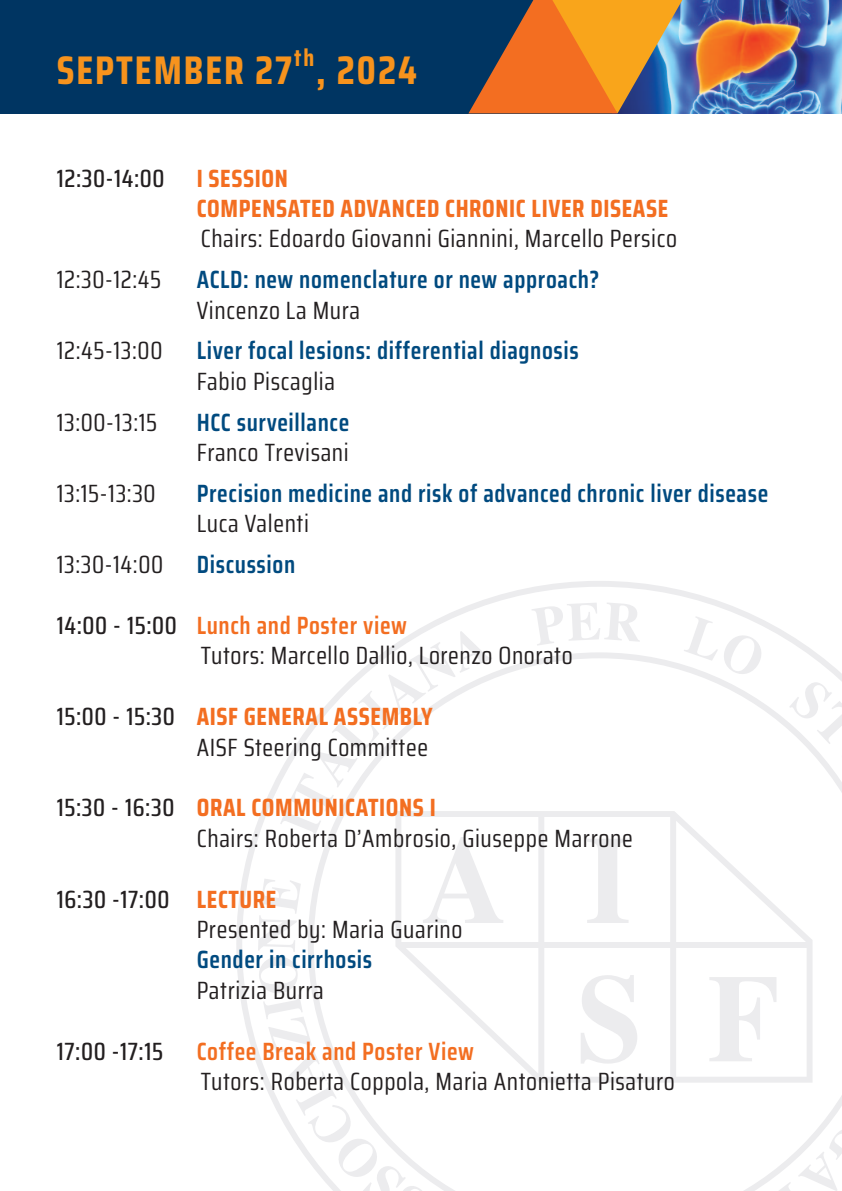
<style>
.page{position:relative;width:842px;height:1191px;background:#fff}
.page>*{position:absolute;margin:0;border:0;box-sizing:border-box;transform-origin:0 0}
.t1{font:700 40px "Saira Condensed";letter-spacing:.05em;color:#f7931d}
.t2{font:25px/30.4px "Saira Condensed";letter-spacing:.025em;color:#231f20}
.t3{font:600 25px "Saira Condensed";letter-spacing:.025em;color:#004a7f}
.t4{font:700 25px "Saira Condensed";letter-spacing:.025em;color:#f36e21}
.t5{font:600 25px "Saira Condensed";letter-spacing:.025em;color:#f36e21}
.t6{font:500 25px "Saira Condensed";letter-spacing:.025em;color:#231f20}
.t7{font:700 24px "Saira Condensed";color:#f7931d}
.s1{font-weight:500;color:#231f20}
.s2{font-weight:500}
.s3{font-weight:700;color:#f36e21}
</style>
<div class="page">
<div style="left:0;top:0;width:842px;height:113px;background:#003562"></div>
<img style="left:692px;top:0;width:150px;height:113px">
<svg style="left:468px;top:0;width:224px;height:113px;background:#b17845"></svg>
<svg style="left:236px;top:581px;width:579px;height:485px"></svg>
<svg style="left:531px;top:602px;width:109px;height:43px"></svg>
<svg style="left:684px;top:616px;width:80px;height:36px"></svg>
<svg style="left:503px;top:652px;width:339px;height:539px"></svg>
<svg style="left:258px;top:631px;width:245px;height:560px"></svg>
<svg style="left:587px;top:838px;width:41px;height:85px"></svg>
<svg style="left:581px;top:975px;width:56px;height:88px"></svg>
<svg style="left:709px;top:977px;width:67px;height:84px"></svg>
<p class="t1" style="left:57px;top:39px;width:237px">SEPTEMBER 27</p>
<p class="t7" style="left:294px;top:39px;width:22px">th</p>
<p class="t1" style="left:316px;top:39px;width:102px">, 2024</p>
<p class="t6" style="left:57px;top:158px;width:109px">12:30-14:00</p>
<p class="t4" style="left:197px;top:158px;width:93px">I SESSION</p>
<p class="t4" style="left:197px;top:188px;width:473px">COMPENSATED ADVANCED CHRONIC LIVER DISEASE</p>
<p class="t2" style="left:201px;top:223px;width:478px">Chairs: Edoardo Giovanni Giannini, Marcello Persico</p>
<p class="t2" style="left:57px;top:264px;width:106px">12:30-12:45</p>
<p class="t3" style="left:197px;top:260px;width:404px">ACLD: new nomenclature or new approach?</p>
<p class="t2" style="left:197px;top:295px;width:165px">Vincenzo La Mura</p>
<p class="t2" style="left:57px;top:335px;width:107px">12:45-13:00</p>
<p class="t3" style="left:197px;top:331px;width:384px">Liver focal lesions: differential diagnosis</p>
<p class="t2" style="left:197px;top:366px;width:140px">Fabio Piscaglia</p>
<p class="t2" style="left:57px;top:407px;width:102px">13:00-13:15</p>
<p class="t3" style="left:197px;top:402px;width:154px">HCC surveillance</p>
<p class="t2" style="left:197px;top:437px;width:154px">Franco Trevisani</p>
<p class="t2" style="left:57px;top:478px;width:101px">13:15-13:30</p>
<p class="t3" style="left:197px;top:473px;width:573px">Precision medicine and risk of advanced chronic liver disease</p>
<p class="t2" style="left:197px;top:508px;width:114px">Luca Valenti</p>
<p class="t2" style="left:57px;top:549px;width:108px">13:30-14:00</p>
<p class="t3" style="left:197px;top:544px;width:100px">Discussion</p>
<p class="t5" style="left:57px;top:605px;width:352px"><span class="s1">14:00 - 15:00</span> Lunch and Poster view</p>
<p class="t2" style="left:201px;top:640px;width:373px">Tutors: Marcello Dallio, Lorenzo Onorato</p>
<p class="t4" style="left:57px;top:696px;width:378px"><span class="s1">15:00 - 15:30</span> AISF GENERAL ASSEMBLY</p>
<p class="t2" style="left:197px;top:731px;width:233px">AISF Steering Committee</p>
<p class="t4" style="left:57px;top:788px;width:381px"><span class="s1">15:30 - 16:30</span> ORAL COMMUNICATIONS I</p>
<p class="t2" style="left:197px;top:823px;width:437px">Chairs: Roberta D’Ambrosio, Giuseppe Marrone</p>
<p class="t2" style="left:197px;top:883px;width:267px;text-indent:-140px"><span class="s2">16:30 -17:00</span> <span class="s3">LECTURE<br></span>Presented by: Maria Guarino</p>
<p class="t3" style="left:197px;top:940px;width:177px">Gender in cirrhosis</p>
<p class="t2" style="left:197px;top:975px;width:129px">Patrizia Burra</p>
<p class="t6" style="left:57px;top:1031px;width:108px">17:00 -17:15</p>
<p class="t5" style="left:197px;top:1031px;width:279px">Coffee Break and Poster View</p>
<p class="t2" style="left:201px;top:1066px;width:476px">Tutors: Roberta Coppola, Maria Antonietta Pisaturo</p>
</div>
